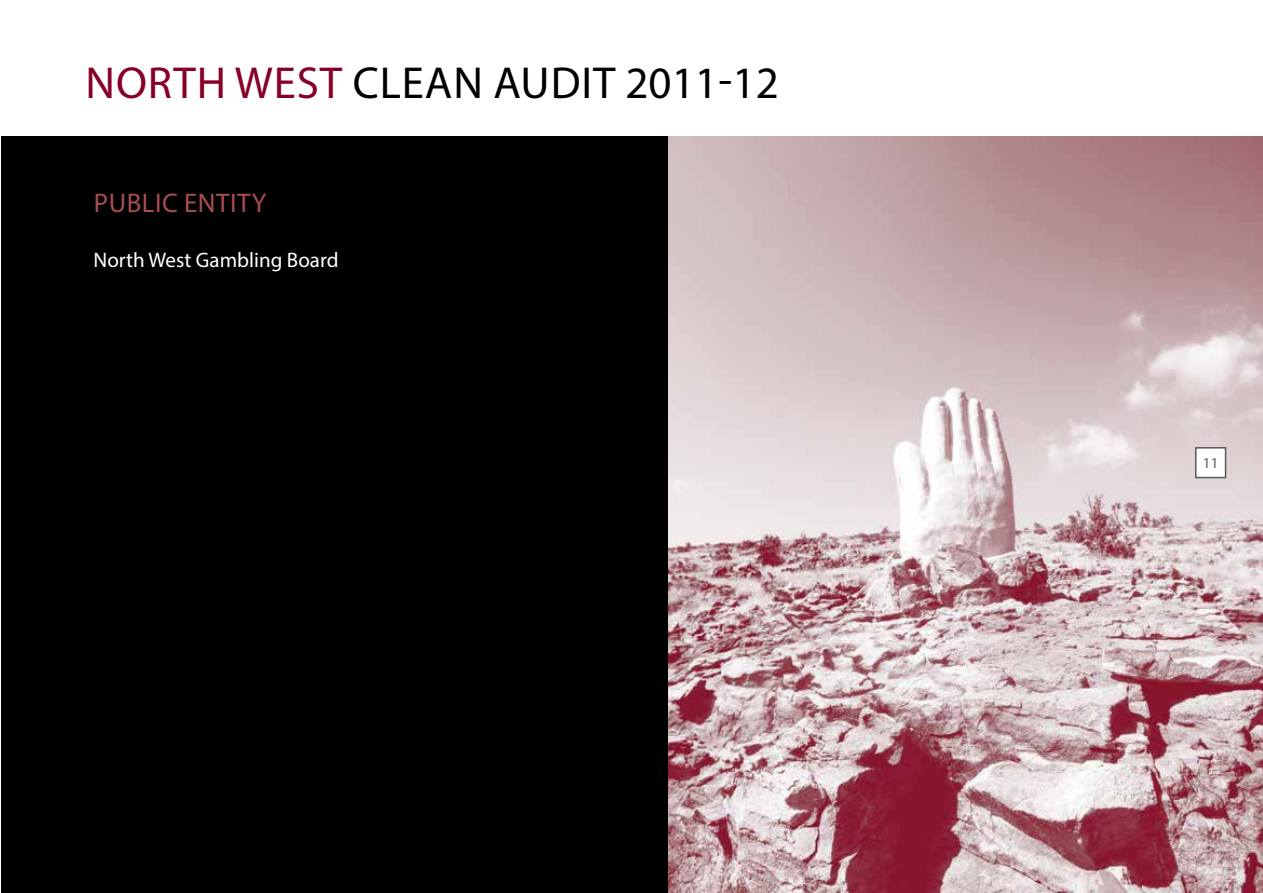
<style>
.page{position:relative;width:1263px;height:893px;background:#fff}
.page>*{position:absolute;margin:0;border:0;box-sizing:border-box;transform-origin:0 0}
.t1{font:45px "Myriad Pro";letter-spacing:.02em;color:#870027}
.t2{font:45px "Myriad Pro";color:#000}
.t3{font:27px "Myriad Pro";letter-spacing:.02em;color:#a84d52}
.t4{font:21px "Myriad Pro";color:#fff}
.t5{font:15px "Myriad Pro";color:#58595b}
.s1{color:#000}
</style>
<div class="page">
<div style="left:1px;top:136px;width:689px;height:757px;background:#000"></div>
<img style="left:669px;top:136px;width:594px;height:757px">
<div style="left:1196px;top:448px;width:29px;height:30px;background:#fff"></div>
<div style="left:1195px;top:447px;width:31px;height:31px;border:2px solid #58595b"></div>
<h1 class="t1" style="left:85px;top:55px;width:320px">NORTH WEST <span class="s1">CLEAN</span></h1>
<h1 class="t2" style="left:493px;top:55px;width:287px">AUDIT 2011-12</h1>
<p class="t3" style="left:94px;top:187px;width:174px">PUBLIC ENTITY</p>
<p class="t4" style="left:94px;top:246px;width:246px">NORTH WEST GAMBLING BOARD</p>
<p class="t5" style="left:1203px;top:454px;width:17px">11</p>
</div>
